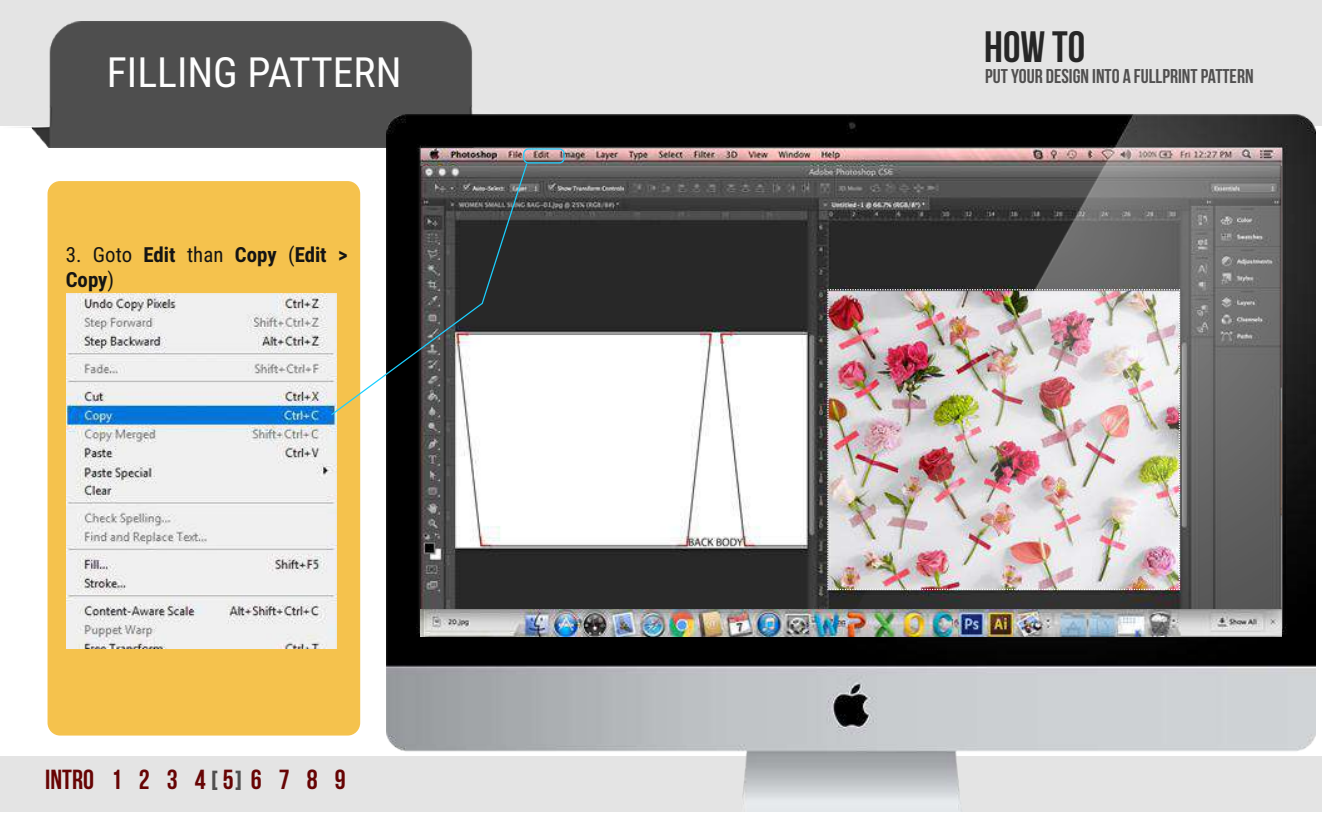
<style>
.page{position:relative;width:1322px;height:813px;background:#fff}
.page>*{position:absolute;margin:0;border:0;box-sizing:border-box;transform-origin:0 0}
.t1{font:700 43.62px "Bebas Neue";color:#262626}
.t2{font:41.62px "Roboto Condensed";color:#fefefe}
.t3{font:700 27.5px "Bebas Neue";color:#670404}
.t4{font:700 27.5px "Bebas Neue";color:#504f4f}
.t5{font:700 20.75px/25px "Roboto Condensed";color:#141414}
.t6{font:700 19.88px "Bebas Neue";color:#504f4f}
.s1{font-weight:400}
</style>
<div class="page">
<div style="left:0;top:0;width:1321px;height:811px;background:#e4e4e4"></div>
<div style="left:0;top:126px;width:1321px;height:629px;background:#fff"></div>
<div style="left:48px;top:181px;width:312px;height:554px;background:#f5c24d;border-radius:13px"></div>
<img style="left:17px;top:21px;width:502px;height:126px">
<img style="left:386px;top:115px;width:929px;height:694px">
<img style="left:420px;top:609px;width:861px;height:28px">
<div style="left:523px;top:148px;width:41px;height:15px;border:1px solid #1acfff;border-radius:5px"></div>
<img style="left:66px;top:293px;width:270px;height:355px">
<img style="left:826px;top:288px;width:354px;height:302px">
<svg style="left:330px;top:162px;width:198px;height:254px"></svg>
<h2 class="t2" style="left:107px;top:43px;width:296px">FILLING PATTERN</h2>
<p class="t5" style="left:66px;top:241px;width:283px"><span class="s1">3. Goto</span> Edit <span class="s1">than</span> Copy <span class="s1">(</span>Edit &gt;<br>Copy<span class="s1">)</span></p>
<h3 class="t3" style="left:45px;top:764px;width:302px">INTRO 1 2 3 4 5 6 7 8 9</h3>
<h3 class="t4" style="left:211px;top:765px;width:32px">[ ]</h3>
<h1 class="t1" style="left:984px;top:23px;width:102px">HOW TO</h1>
<p class="t6" style="left:985px;top:65px;width:270px">PUT YOUR DESIGN INTO A FULLPRINT PATTERN</p>
</div>
